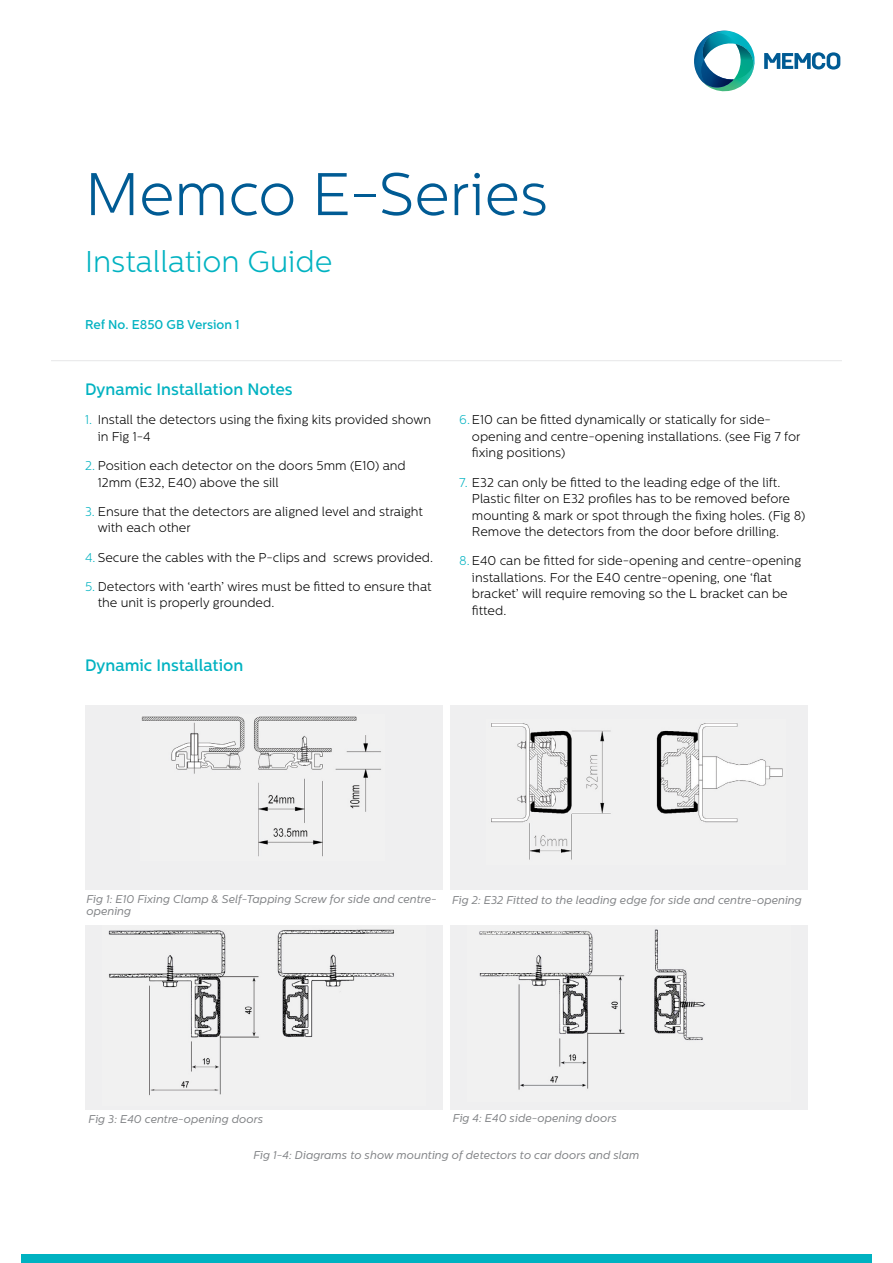
<style>
.page{position:relative;width:893px;height:1263px;background:#fff}
.page>*{position:absolute;margin:0;border:0;box-sizing:border-box;transform-origin:0 0}
.t1{font:300 60px "Centrale Sans";color:#005b94}
.t2{font:300 30px "Centrale Sans";color:#00b2c1}
.t3{font:500 16.5px "Centrale Sans";color:#00b2c1}
.t4{font:300 12.75px/16.5px "Centrale Sans";color:#000}
.t5{font:500 12.75px "Centrale Sans";color:#00b2c1}
.t6{font:italic 11.25px/12px "Centrale Sans";color:#808285}
.s1{color:#00b2c1}
</style>
<div class="page">
<hr style="left:51px;top:360px;width:791px;height:1px;background:#e6e7e8">
<div style="left:451px;top:926px;width:357px;height:184px;background:#efeff0"></div>
<img style="left:479px;top:929px;width:227px;height:161px">
<div style="left:85px;top:926px;width:357px;height:184px;background:#efeff0"></div>
<img style="left:108px;top:929px;width:286px;height:167px">
<div style="left:85px;top:706px;width:357px;height:184px;background:#efeff0"></div>
<img style="left:141px;top:716px;width:240px;height:141px">
<div style="left:451px;top:706px;width:357px;height:184px;background:#efeff0"></div>
<img style="left:491px;top:723px;width:292px;height:137px">
<div style="left:21px;top:1254px;width:851px;height:9px;background:#00b2c1"></div>
<svg style="left:764px;top:52px;width:76px;height:18px"></svg>
<svg style="left:694px;top:30px;width:61px;height:62px"></svg>
<h1 class="t1" style="left:85px;top:161px;width:465px">Memco E-Series</h1>
<h2 class="t2" style="left:85px;top:245px;width:249px">Installation Guide</h2>
<p class="t5" style="left:85px;top:317px;width:156px">Ref No. E850 GB Version 1</p>
<p class="t3" style="left:85px;top:380px;width:209px">Dynamic Installation Notes</p>
<p class="t4" style="left:98px;top:412px;width:335px;text-indent:-13px"><span class="s1">1.</span> Install the detectors using the fixing kits provided shown in Fig 1-4</p>
<p class="t4" style="left:98px;top:457px;width:310px;text-indent:-13px"><span class="s1">2.</span> Position each detector on the doors 5mm (E10) and<br>12mm (E32, E40) above the sill</p>
<p class="t4" style="left:98px;top:503px;width:327px;text-indent:-13px"><span class="s1">3.</span> Ensure that the detectors are aligned level and straight with each other</p>
<p class="t4" style="left:85px;top:549px;width:350px"><span class="s1">4.</span> Secure the cables with the P-clips and screws provided.</p>
<p class="t4" style="left:98px;top:578px;width:335px;text-indent:-13px"><span class="s1">5.</span> Detectors with ‘earth’ wires must be fitted to ensure that the unit is properly grounded.</p>
<p class="t3" style="left:85px;top:655px;width:160px">Dynamic Installation</p>
<p class="t4" style="left:472px;top:412px;width:330px;text-indent:-13px"><span class="s1">6.</span> E10 can be fitted dynamically or statically for side&shy;opening and centre-opening installations. (see Fig 7 for fixing positions)</p>
<p class="t4" style="left:472px;top:474px;width:335px;text-indent:-13px"><span class="s1">7.</span> E32 can only be fitted to the leading edge of the lift.<br>Plastic filter on E32 profiles has to be removed before mounting &amp; mark or spot through the fixing holes. (Fig 8)<br>Remove the detectors from the door before drilling.</p>
<p class="t4" style="left:472px;top:553px;width:331px;text-indent:-13px"><span class="s1">8.</span> E40 can be fitted for side-opening and centre-opening installations. For the E40 centre-opening, one ‘flat bracket’ will require removing so the L bracket can be fitted.</p>
<p class="t6" style="left:86px;top:892px;width:352px">Fig 1: E10 Fixing Clamp &amp; Self-Tapping Screw for side and centre&shy;opening</p>
<p class="t6" style="left:452px;top:893px;width:351px">Fig 2: E32 Fitted to the leading edge for side and centre-opening</p>
<p class="t6" style="left:88px;top:1112px;width:176px">Fig 3: E40 centre-opening doors</p>
<p class="t6" style="left:452px;top:1112px;width:165px">Fig 4: E40 side-opening doors</p>
<p class="t6" style="left:253px;top:1149px;width:387px">Fig 1-4: Diagrams to show mounting of detectors to car doors and slam</p>
</div>
